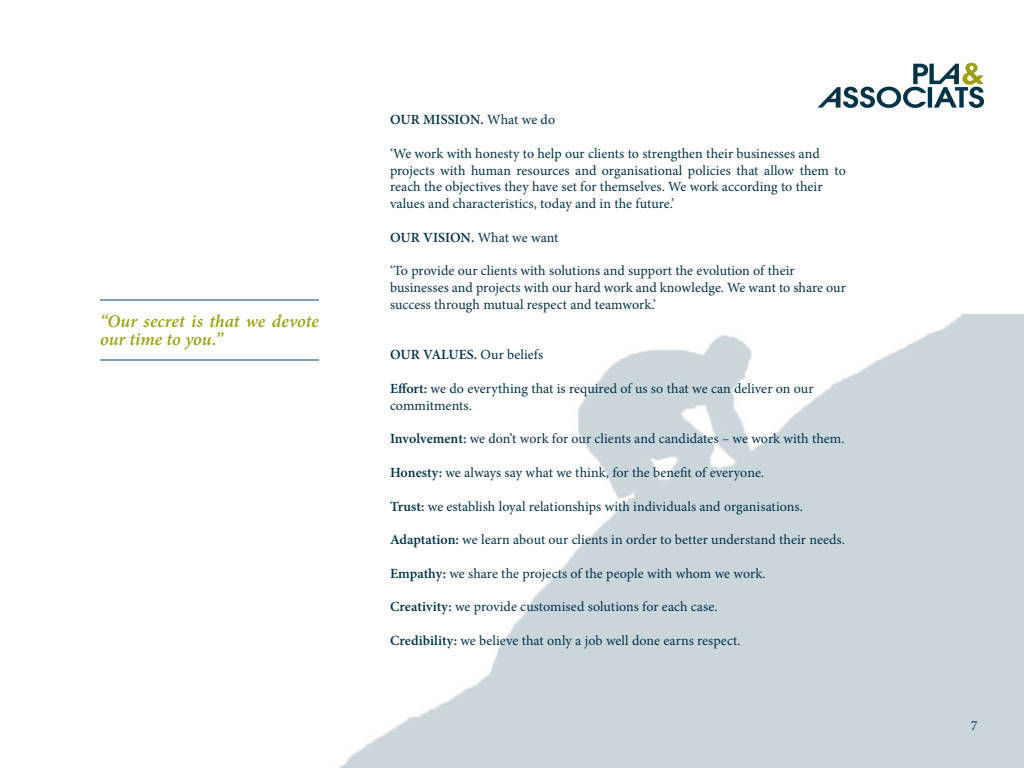
<style>
.page{position:relative;width:1024px;height:768px;background:#fff}
.page>*{position:absolute;margin:0;border:0;box-sizing:border-box;transform-origin:0 0}
.t1{font:italic 600 18px/18px "Minion Pro";color:#9da214}
.t2{font:14px/16.8px "Minion Pro";color:#003348}
.t3{font:600 14px "Minion Pro";color:#003348}
.t4{font:14px "Minion Pro";color:#003249}
.s1{font-weight:400}
.s2{font-weight:600}
</style>
<div class="page">
<img style="left:100px;top:314px;width:924px;height:454px">
<img style="left:817px;top:62px;width:168px;height:46px">
<hr style="left:100px;top:300px;width:219px;height:1px;background:#013e85">
<hr style="left:100px;top:360px;width:219px;height:1px;background:#013e85">
<p class="t1" style="left:100px;top:312px;width:220px">“Our secret is that we devote our time to you.”</p>
<p class="t3" style="left:390px;top:110px;width:167px">OUR MISSION. <span class="s1">What we do</span></p>
<p class="t2" style="left:390px;top:145px;width:431px">‘We work with honesty to help our clients to strengthen their businesses and</p>
<p class="t2" style="left:390px;top:162px;width:458px">projects with human resources and organisational policies that allow them to reach the objectives they have set for themselves. We work according to their</p>
<p class="t2" style="left:390px;top:195px;width:286px">values and characteristics, today and in the future.’</p>
<p class="t3" style="left:390px;top:228px;width:170px">OUR VISION. <span class="s1">What we want</span></p>
<p class="t2" style="left:390px;top:263px;width:406px">‘To provide our clients with solutions and support the evolution of their</p>
<p class="t2" style="left:390px;top:279px;width:457px">businesses and projects with our hard work and knowledge. We want to share our success through mutual respect and teamwork.’</p>
<p class="t3" style="left:390px;top:345px;width:155px">OUR VALUES. <span class="s1">Our beliefs</span></p>
<p class="t2" style="left:390px;top:380px;width:425px"><span class="s2">Effort:</span> we do everything that is required of us so that we can deliver on our</p>
<p class="t2" style="left:390px;top:397px;width:83px">commitments.</p>
<p class="t2" style="left:390px;top:431px;width:456px"><span class="s2">Involvement:</span> we don’t work for our clients and candidates – we work with them.</p>
<p class="t2" style="left:390px;top:464px;width:376px"><span class="s2">Honesty:</span> we always say what we think, for the benefit of everyone.</p>
<p class="t2" style="left:390px;top:498px;width:414px"><span class="s2">Trust:</span> we establish loyal relationships with individuals and organisations.</p>
<p class="t2" style="left:390px;top:531px;width:457px"><span class="s2">Adaptation:</span> we learn about our clients in order to better understand their needs.</p>
<p class="t2" style="left:390px;top:565px;width:377px"><span class="s2">Empathy:</span> we share the projects of the people with whom we work.</p>
<p class="t2" style="left:390px;top:599px;width:329px"><span class="s2">Creativity:</span> we provide customised solutions for each case.</p>
<p class="t2" style="left:390px;top:632px;width:352px"><span class="s2">Credibility:</span> we believe that only a job well done earns respect.</p>
<p class="t4" style="left:971px;top:716px;width:8px">7</p>
</div>
